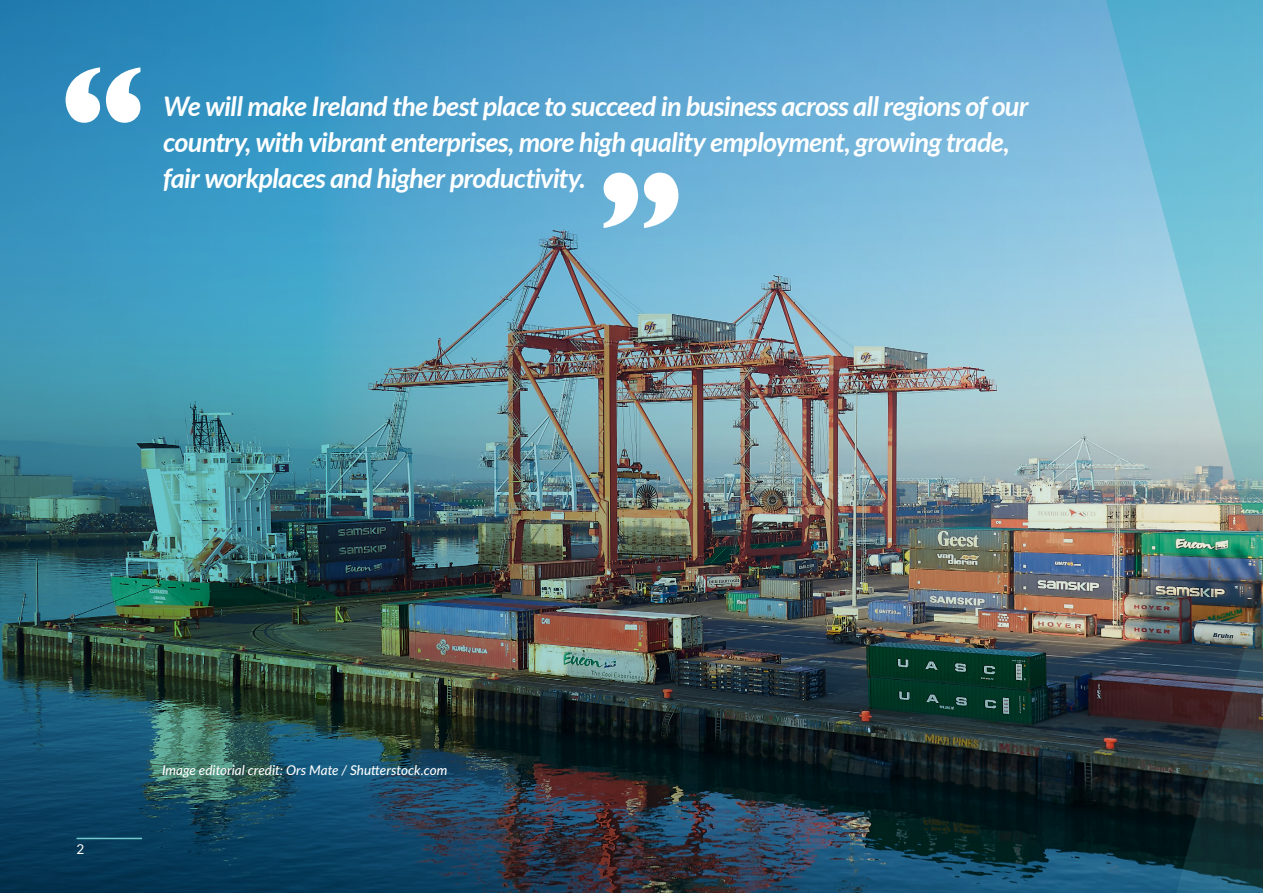
<style>
.page{position:relative;width:1263px;height:893px;background:#fff}
.page>*{position:absolute;margin:0;border:0;box-sizing:border-box;transform-origin:0 0}
.Big_Heading{font:700 150px "Gill Sans";color:#fff}
.Section_Heading{font:italic 700 27px/36px "Lato";letter-spacing:-.025em;color:#fff}
.Body_Copy{font:italic 500 13.5px "Lato";color:#fff}
.t1{font:13.5px "Lato";color:#fff}
</style>
<div class="page">
<img style="left:0;top:0;width:1096px;height:893px">
<img style="left:1072px;top:0;width:191px;height:584px">
<img style="left:1096px;top:584px;width:167px;height:309px">
<hr style="left:77px;top:838px;width:65px;height:1px;background:#70cacb">
<p class="Big_Heading" style="left:60px;top:1px;width:86px">“</p>
<p class="Section_Heading" style="left:163px;top:89px;width:867px">We will make Ireland the best place to succeed in business across all regions of our country, with vibrant enterprises, more high quality employment, growing trade,</p>
<p class="Section_Heading" style="left:163px;top:161px;width:424px">fair workplaces and higher productivity.</p>
<p class="Big_Heading" style="left:684px;top:295px;width:86px;rotate:-180deg">“</p>
<p class="t1" style="left:77px;top:842px;width:9px">2</p>
<p class="Body_Copy" style="left:162px;top:760px;width:287px">Image editorial credit: Ors Mate / Shutterstock.com</p>
</div>
